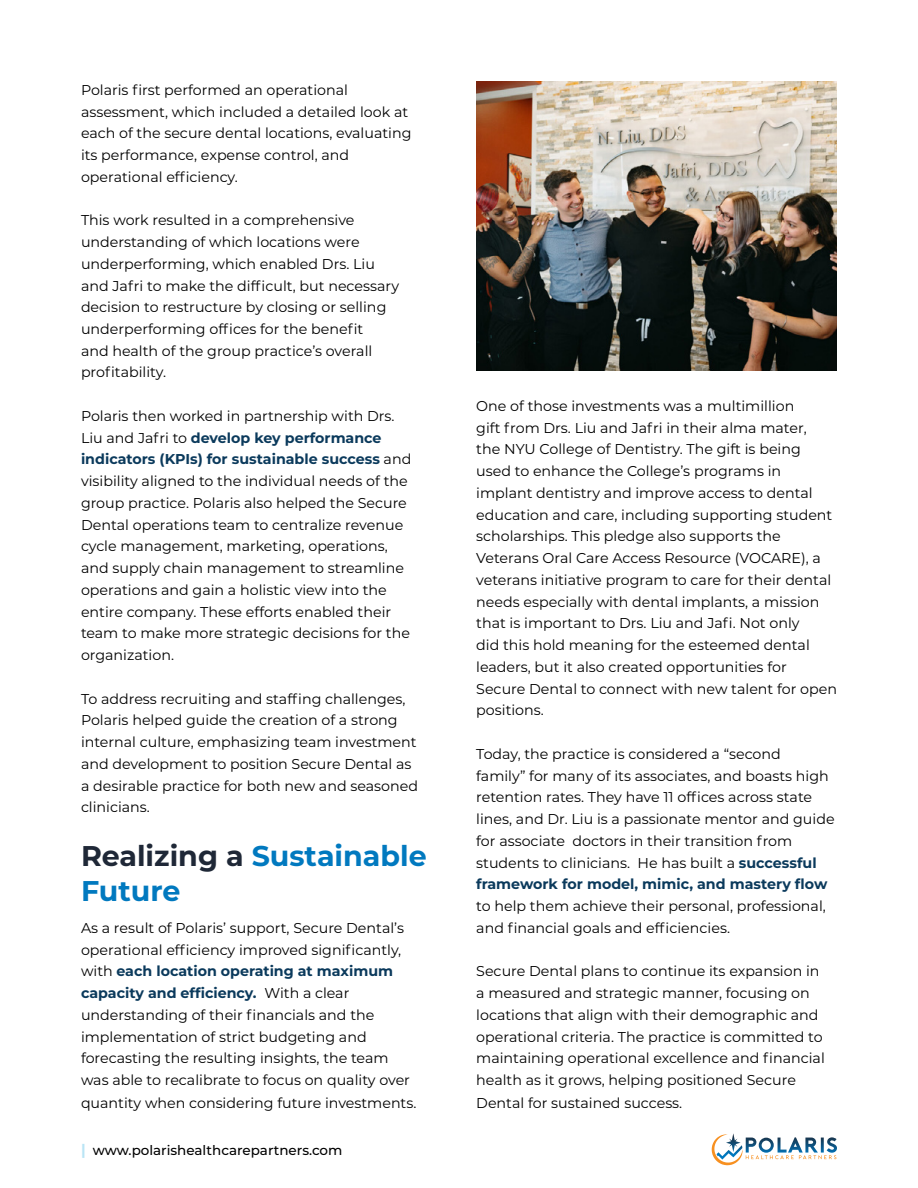
<style>
.page{position:relative;width:918px;height:1188px;background:#fff}
.page>*{position:absolute;margin:0;border:0;box-sizing:border-box;transform-origin:0 0}
.t1{font:700 28.5px/34.5px "Montserrat";color:#0179bf}
.t2{font:14.25px/21.8px "Montserrat";color:#000}
.t3{font:500 13.5px "Montserrat";color:#000}
.s1{font-weight:700;color:#0b3a5c}
.s2{color:#1f2837}
.s3{font-weight:700;font-size:15px;color:#bae5f5}
</style>
<div class="page">
<img style="left:476px;top:81px;width:361px;height:289px">
<svg style="left:712px;top:1133px;width:125px;height:32px"></svg>
<p class="t2" style="left:81px;top:78px;width:332px">Polaris first performed an operational assessment, which included a detailed look at each of the secure dental locations, evaluating its performance, expense control, and operational efficiency.</p>
<p class="t2" style="left:81px;top:209px;width:320px">This work resulted in a comprehensive understanding of which locations were underperforming, which enabled Drs. Liu and Jafri to make the difficult, but necessary decision to restructure by closing or selling underperforming offices for the benefit<br>and health of the group practice’s overall profitability.</p>
<p class="t2" style="left:81px;top:405px;width:332px">Polaris then worked in partnership with Drs.<br>Liu and Jafri to <span class="s1">develop key performance indicators (KPIs) for sustainable success</span> and visibility aligned to the individual needs of the group practice. Polaris also helped the Secure Dental operations team to centralize revenue cycle management, marketing, operations, and supply chain management to streamline operations and gain a holistic view into the entire company. These efforts enabled their team to make more strategic decisions for the organization.</p>
<p class="t2" style="left:81px;top:687px;width:339px">To address recruiting and staffing challenges, Polaris helped guide the creation of a strong internal culture, emphasizing team investment and development to position Secure Dental as a desirable practice for both new and seasoned clinicians.</p>
<h1 class="t1" style="left:81px;top:838px;width:347px"><span class="s2">Realizing a</span> Sustainable<br>Future</h1>
<p class="t2" style="left:81px;top:916px;width:337px">As a result of Polaris’ support, Secure Dental’s operational efficiency improved significantly, with <span class="s1">each location operating at maximum capacity and efficiency.</span> With a clear understanding of their financials and the implementation of strict budgeting and forecasting the resulting insights, the team was able to recalibrate to focus on quality over quantity when considering future investments.</p>
<p class="t3" style="left:81px;top:1140px;width:263px"><span class="s3">|</span> www.polarishealthcarepartners.com</p>
<p class="t2" style="left:476px;top:395px;width:362px">One of those investments was a multimillion<br>gift from Drs. Liu and Jafri in their alma mater,<br>the NYU College of Dentistry. The gift is being used to enhance the College’s programs in implant dentistry and improve access to dental education and care, including supporting student scholarships. This pledge also supports the Veterans Oral Care Access Resource (VOCARE), a veterans initiative program to care for their dental needs especially with dental implants, a mission that is important to Drs. Liu and Jafi. Not only<br>did this hold meaning for the esteemed dental leaders, but it also created opportunities for Secure Dental to connect with new talent for open positions.</p>
<p class="t2" style="left:476px;top:742px;width:360px">Today, the practice is considered a “second<br>family” for many of its associates, and boasts high retention rates. They have 11 offices across state lines, and Dr. Liu is a passionate mentor and guide for associate doctors in their transition from students to clinicians. He has built a <span class="s1">successful framework for model, mimic, and mastery flow</span></p>
<p class="t2" style="left:476px;top:895px;width:351px">to help them achieve their personal, professional, and financial goals and efficiencies.</p>
<p class="t2" style="left:476px;top:960px;width:350px">Secure Dental plans to continue its expansion in a measured and strategic manner, focusing on locations that align with their demographic and operational criteria. The practice is committed to maintaining operational excellence and financial health as it grows, helping positioned Secure Dental for sustained success.</p>
</div>
